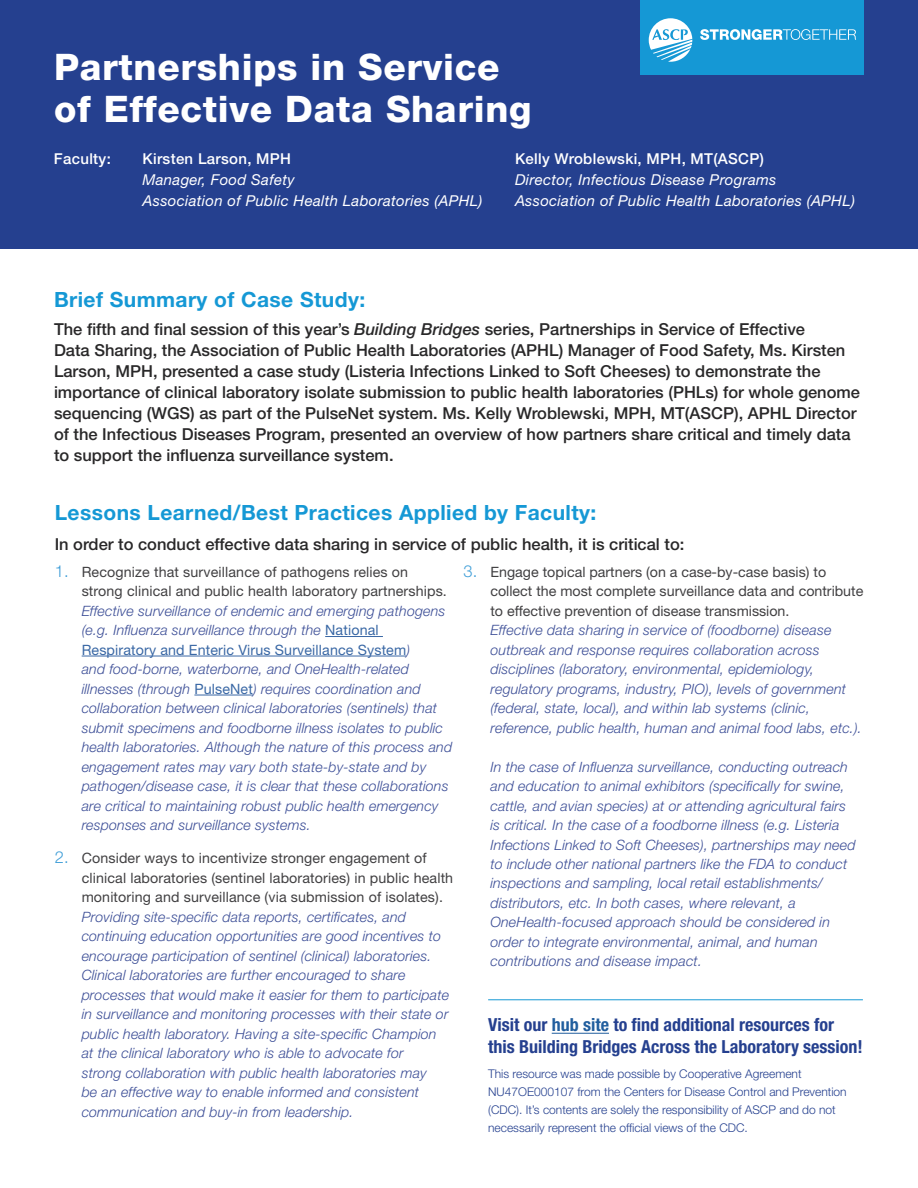
<style>
.page{position:relative;width:918px;height:1188px;background:#fff}
.page>*{position:absolute;margin:0;border:0;box-sizing:border-box;transform-origin:0 0}
.t1{font:800 36.6px/42.3px "Helvetica Neue LT Std";letter-spacing:.02em;color:#fff}
.t2{font:700 21px "Helvetica Neue LT Std";letter-spacing:.02em;color:#1598d5}
.t3{font:700 condensed 18px/21.6px "Helvetica Neue LT Std";color:#25408f}
.t4{font:500 16.5px/21px "Helvetica Neue LT Std";color:#292829}
.t5{font:italic 15px/21px "Helvetica Neue LT Std";letter-spacing:.02em;color:#fff}
.t6{font:500 15px "Helvetica Neue LT Std";letter-spacing:.02em;color:#fff}
.t7{font:italic 300 14.25px/19.5px "Helvetica Neue LT Std";letter-spacing:.01em;color:#3b4d96}
.t8{font:14.25px/19.5px "Helvetica Neue LT Std";letter-spacing:.01em;color:#414042}
.t9{font:300 12px/18px "Helvetica Neue LT Std";color:#25408f}
.s1{font-style:italic}
.s2{font-weight:300;font-size:16.5px;color:#419fd8}
.s3{font-weight:400;font-style:normal;color:#3a68a5}
.s4{color:#215e9e}
</style>
<div class="page">
<div style="left:0;top:0;width:918px;height:248px;background:#25408f"></div>
<hr style="left:325px;top:636px;width:58px;height:1px;background:#3a68a5">
<hr style="left:82px;top:656px;width:324px;height:1px;background:#3a68a5">
<hr style="left:194px;top:695px;width:59px;height:1px;background:#3a68a5">
<div style="left:641px;top:0;width:223px;height:74px;background:#1598d5"></div>
<svg style="left:649px;top:18px;width:43px;height:44px"></svg>
<svg style="left:700px;top:29px;width:156px;height:11px"></svg>
<hr style="left:488px;top:1000px;width:375px;height:1px;background:#1598d5">
<hr style="left:552px;top:1033px;width:57px;height:1px;background:#215e9e">
<h1 class="t1" style="left:54px;top:46px;width:479px">Partnerships in Service of Effective Data Sharing</h1>
<p class="t6" style="left:54px;top:150px;width:58px">Faculty:</p>
<p class="t6" style="left:143px;top:150px;width:150px">Kirsten Larson, MPH</p>
<p class="t5" style="left:143px;top:169px;width:341px">Manager, Food Safety<br>Association of Public Health Laboratories (APHL)</p>
<p class="t6" style="left:515px;top:150px;width:250px">Kelly Wroblewski, MPH, MT(ASCP)</p>
<p class="t5" style="left:515px;top:169px;width:341px">Director, Infectious Disease Programs<br>Association of Public Health Laboratories (APHL)</p>
<h2 class="t2" style="left:54px;top:287px;width:313px">Brief Summary of Case Study:</h2>
<p class="t4" style="left:54px;top:318px;width:808px">The fifth and final session of this year’s <span class="s1">Building Bridges</span> series, Partnerships in Service of Effective<br>Data Sharing, the Association of Public Health Laboratories (APHL) Manager of Food Safety, Ms. Kirsten Larson, MPH, presented a case study (Listeria Infections Linked to Soft Cheeses) to demonstrate the importance of clinical laboratory isolate submission to public health laboratories (PHLs) for whole genome sequencing (WGS) as part of the PulseNet system. Ms. Kelly Wroblewski, MPH, MT(ASCP), APHL Director of the Infectious Diseases Program, presented an overview of how partners share critical and timely data to support the influenza surveillance system.</p>
<h2 class="t2" style="left:55px;top:499px;width:543px">Lessons Learned/Best Practices Applied by Faculty:</h2>
<p class="t4" style="left:55px;top:534px;width:631px">In order to conduct effective data sharing in service of public health, it is critical to:</p>
<p class="t8" style="left:82px;top:562px;width:367px;text-indent:-27px"><span class="s2">1.</span> Recognize that surveillance of pathogens relies on strong clinical and public health laboratory partnerships.</p>
<p class="t7" style="left:82px;top:601px;width:372px">Effective surveillance of endemic and emerging pathogens (e.g. Influenza surveillance through the <span class="s3">National Respiratory and Enteric Virus Surveillance System</span>)<br>and food-borne, waterborne, and OneHealth-related illnesses (through <span class="s3">PulseNet</span>) requires coordination and collaboration between clinical laboratories (sentinels) that submit specimens and foodborne illness isolates to public health laboratories. Although the nature of this process and engagement rates may vary both state-by-state and by pathogen/disease case, it is clear that these collaborations are critical to maintaining robust public health emergency responses and surveillance systems.</p>
<p class="t8" style="left:82px;top:848px;width:373px;text-indent:-27px"><span class="s2">2.</span> Consider ways to incentivize stronger engagement of clinical laboratories (sentinel laboratories) in public health monitoring and surveillance (via submission of isolates).</p>
<p class="t7" style="left:82px;top:907px;width:369px">Providing site-specific data reports, certificates, and continuing education opportunities are good incentives to encourage participation of sentinel (clinical) laboratories.<br>Clinical laboratories are further encouraged to share processes that would make it easier for them to participate in surveillance and monitoring processes with their state or public health laboratory. Having a site-specific Champion at the clinical laboratory who is able to advocate for<br>strong collaboration with public health laboratories may<br>be an effective way to enable informed and consistent communication and buy-in from leadership.</p>
<p class="t8" style="left:490px;top:562px;width:374px;text-indent:-27px"><span class="s2">3.</span> Engage topical partners (on a case-by-case basis) to collect the most complete surveillance data and contribute to effective prevention of disease transmission.</p>
<p class="t7" style="left:490px;top:620px;width:373px">Effective data sharing in service of (foodborne) disease outbreak and response requires collaboration across disciplines (laboratory, environmental, epidemiology, regulatory programs, industry, PIO), levels of government (federal, state, local), and within lab systems (clinic, reference, public health, human and animal food labs, etc.).</p>
<p class="t7" style="left:490px;top:757px;width:367px">In the case of Influenza surveillance, conducting outreach and education to animal exhibitors (specifically for swine, cattle, and avian species) at or attending agricultural fairs is critical. In the case of a foodborne illness (e.g. Listeria Infections Linked to Soft Cheeses), partnerships may need to include other national partners like the FDA to conduct inspections and sampling, local retail establishments/ distributors, etc. In both cases, where relevant, a OneHealth-focused approach should be considered in order to integrate environmental, animal, and human contributions and disease impact.</p>
<p class="t3" style="left:488px;top:1014px;width:376px">Visit our <span class="s4">hub site</span> to find additional resources for this Building Bridges Across the Laboratory session!</p>
<p class="t9" style="left:488px;top:1064px;width:360px">This resource was made possible by Cooperative Agreement NU47OE000107 from the Centers for Disease Control and Prevention (CDC). It’s contents are solely the responsibility of ASCP and do not necessarily represent the official views of the CDC.</p>
</div>
